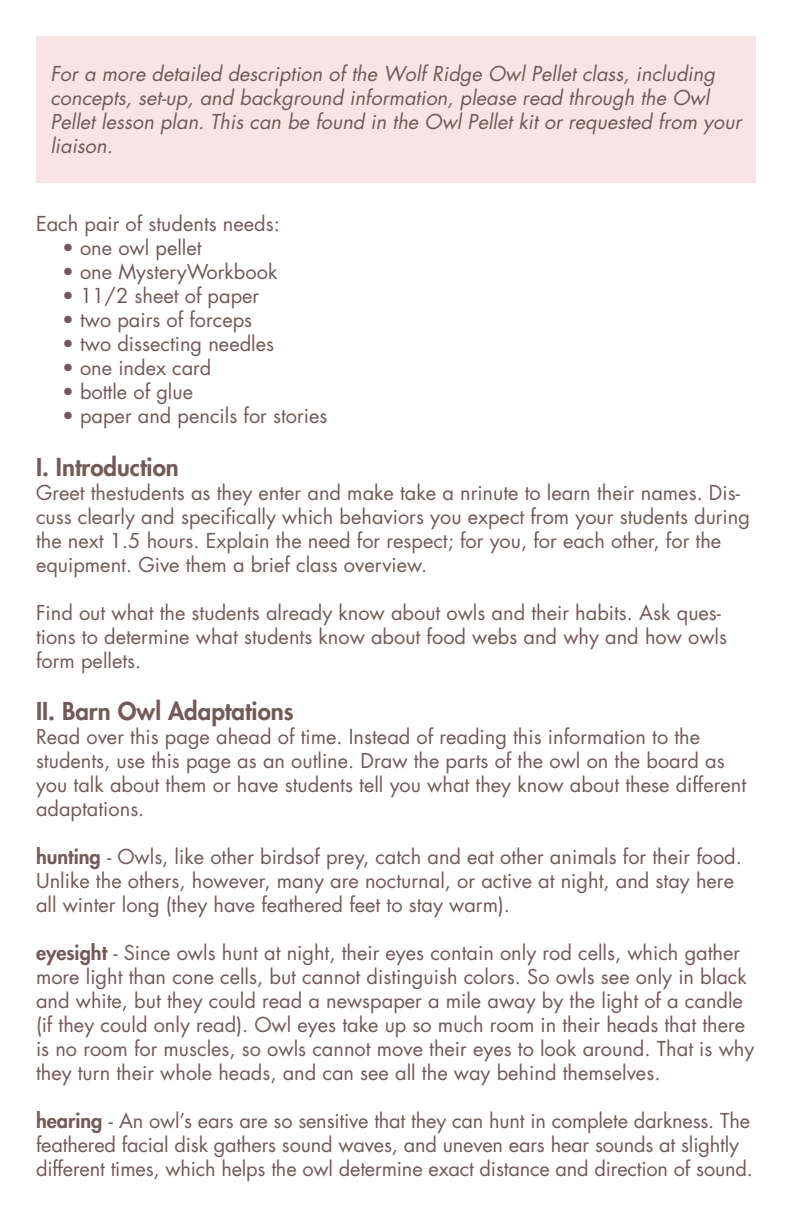
<style>
.page{position:relative;width:792px;height:1224px;background:#fff}
.page>*{position:absolute;margin:0;border:0;box-sizing:border-box;transform-origin:0 0}
.t1{font:800 24px "Futura";color:#735a56}
.t2{font:20px/24px "Futura";color:#735a56}
.t3{font:italic 20px/24px "Futura";color:#735a56}
.s1{font-weight:800}
</style>
<div class="page">
<div style="left:36px;top:36px;width:720px;height:147px;background:#f8e4e5"></div>
<p class="t3" style="left:50px;top:62px;width:693px">For a more detailed description of the Wolf Ridge Owl Pellet class, including concepts, set-up, and background information, please read through the Owl Pellet lesson plan. This can be found in the Owl Pellet kit or requested from your liaison.</p>
<p class="t2" style="left:36px;top:211px;width:245px">Each pair of students needs:</p>
<p class="t2" style="left:62px;top:235px;width:141px">• one owl pellet</p>
<p class="t2" style="left:62px;top:259px;width:217px">• one MysteryWorkbook</p>
<p class="t2" style="left:62px;top:283px;width:199px">• 11/2 sheet of paper</p>
<p class="t2" style="left:62px;top:307px;width:192px">• two pairs of forceps</p>
<p class="t2" style="left:62px;top:331px;width:214px">• two dissecting needles</p>
<p class="t2" style="left:62px;top:355px;width:151px">• one index card</p>
<p class="t2" style="left:62px;top:379px;width:133px">• bottle of glue</p>
<p class="t2" style="left:62px;top:403px;width:267px">• paper and pencils for stories</p>
<p class="t1" style="left:36px;top:451px;width:144px">I. Introduction</p>
<p class="t2" style="left:36px;top:480px;width:716px">Greet thestudents as they enter and make take a nrinute to learn their names. Dis&shy;cuss clearly and specifically which behaviors you expect from your students during the next 1.5 hours. Explain the need for respect; for you, for each other, for the equipment. Give them a brief class overview.</p>
<p class="t2" style="left:36px;top:600px;width:693px">Find out what the students already know about owls and their habits. Ask ques&shy;tions to determine what students know about food webs and why and how owls form pellets.</p>
<p class="t1" style="left:36px;top:696px;width:259px">II. Barn Owl Adaptations</p>
<p class="t2" style="left:36px;top:725px;width:712px">Read over this page ahead of time. Instead of reading this information to the students, use this page as an outline. Draw the parts of the owl on the board as you talk about them or have students tell you what they know about these different adaptations.</p>
<p class="t2" style="left:36px;top:845px;width:707px"><span class="s1">hunting</span> - Owls, like other birdsof prey, catch and eat other animals for their food.<br>Unlike the others, however, many are nocturnal, or active at night, and stay here all winter long (they have feathered feet to stay warm).</p>
<p class="t2" style="left:36px;top:941px;width:720px"><span class="s1">eyesight</span> - Since owls hunt at night, their eyes contain only rod cells, which gather more light than cone cells, but cannot distinguish colors. So owls see only in black and white, but they could read a newspaper a mile away by the light of a candle (if they could only read). Owl eyes take up so much room in their heads that there is no room for muscles, so owls cannot move their eyes to look around. That is why they turn their whole heads, and can see all the way behind themselves.</p>
<p class="t2" style="left:36px;top:1109px;width:718px"><span class="s1">hearing</span> - An owl’s ears are so sensitive that they can hunt in complete darkness. The feathered facial disk gathers sound waves, and uneven ears hear sounds at slightly different times, which helps the owl determine exact distance and direction of sound.</p>
</div>
